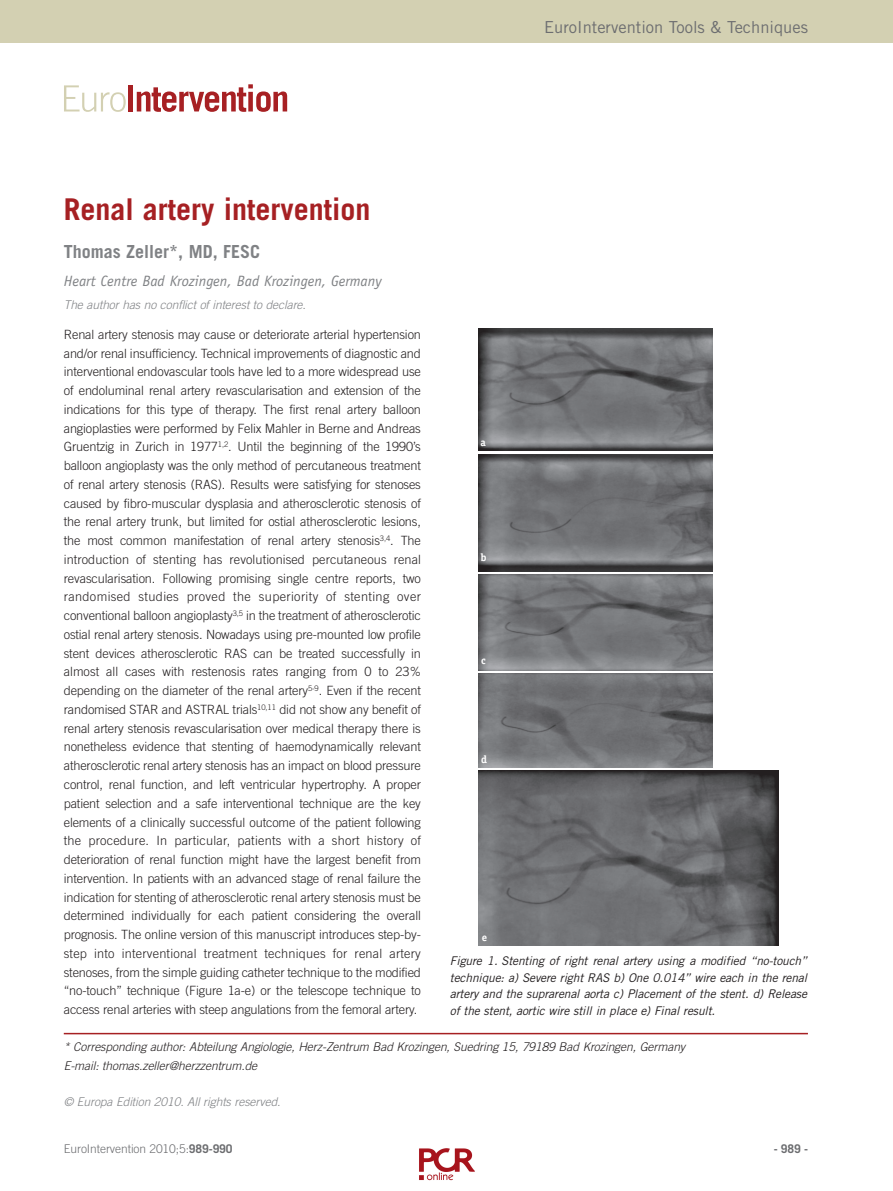
<style>
.page{position:relative;width:893px;height:1191px;background:#fff}
.page>*{position:absolute;margin:0;border:0;box-sizing:border-box;transform-origin:0 0}
.t1{font:700 30px "Trade Gothic LT Std";color:#a62023}
.t2{font:700 18px "Trade Gothic LT Std";color:#808285}
.t3{font:16.5px "Trade Gothic LT Std";color:#6c6d70}
.t4{font:italic 15px "Officina Sans Std";color:#808285}
.t5{font:300 12.75px/18.8px "Trade Gothic LT Std";letter-spacing:-.01em;color:#231f20;text-align:justify}
.t6{font:italic 12px/16.5px "Trade Gothic LT Std";letter-spacing:-.01em;color:#231f20;text-align:justify}
.t7{font:italic 300 12px/18.8px "Trade Gothic LT Std";letter-spacing:-.005em;color:#231f20}
.t8{font:italic 300 12px "Trade Gothic LT Std";letter-spacing:-.005em;color:#808285}
.t9{font:300 12px "Trade Gothic LT Std";letter-spacing:-.005em;color:#6c6d70}
.t10{font:700 12px "Trade Gothic LT Std";color:#6c6d70}
.t11{font:700 10.65px "Officina Serif Std";color:#fff}
.s1{font-weight:700}
</style>
<div class="page">
<svg style="left:478px;top:330px;width:301px;height:531px"></svg>
<div style="left:0;top:0;width:893px;height:43px;background:#d3d0b2"></div>
<hr style="left:64px;top:1032px;width:744px;height:2px;background:#a62023">
<svg style="left:64px;top:85px;width:62px;height:27px"></svg>
<div style="left:128px;top:85px;width:5px;height:26px;background:#a72023"></div>
<svg style="left:137px;top:84px;width:150px;height:28px"></svg>
<img style="left:479px;top:328px;width:234px;height:123px">
<img style="left:479px;top:454px;width:234px;height:117px">
<img style="left:479px;top:574px;width:234px;height:96px">
<img style="left:479px;top:674px;width:234px;height:93px">
<img style="left:479px;top:770px;width:299px;height:175px">
<img style="left:419px;top:1148px;width:56px;height:33px">
<p class="t3" style="left:544px;top:18px;width:265px">EuroIntervention Tools &amp; Techniques</p>
<h1 class="t1" style="left:64px;top:192px;width:308px">Renal artery intervention</h1>
<h2 class="t2" style="left:64px;top:241px;width:198px">Thomas Zeller*, MD, FESC</h2>
<p class="t4" style="left:64px;top:275px;width:319px">Heart Centre Bad Krozingen, Bad Krozingen, Germany</p>
<p class="t8" style="left:64px;top:300px;width:244px">The author has no conflict of interest to declare.</p>
<p class="t5" style="left:64px;top:326px;width:359px">Renal artery stenosis may cause or deteriorate arterial hypertension and/or renal insufficiency. Technical improvements of diagnostic and interventional endovascular tools have led to a more widespread use of endoluminal renal artery revascularisation and extension of the indications for this type of therapy. The first renal artery balloon angioplasties were performed by Felix Mahler in Berne and Andreas Gruentzig in Zurich in 1977<sup>1,2</sup>. Until the beginning of the 1990’s balloon angioplasty was the only method of percutaneous treatment of renal artery stenosis (RAS). Results were satisfying for stenoses caused by fibro-muscular dysplasia and atherosclerotic stenosis of the renal artery trunk, but limited for ostial atherosclerotic lesions, the most common manifestation of renal artery stenosis<sup>3,4</sup>. The introduction of stenting has revolutionised percutaneous renal revascularisation. Following promising single centre reports, two randomised studies proved the superiority of stenting over conventional balloon angioplasty<sup>3,5</sup> in the treatment of atherosclerotic ostial renal artery stenosis. Nowadays using pre-mounted low profile stent devices atherosclerotic RAS can be treated successfully in almost all cases with restenosis rates ranging from 0 to 23% depending on the diameter of the renal artery<sup>5-9</sup>. Even if the recent randomised STAR and ASTRAL trials<sup>10,11</sup> did not show any benefit of renal artery stenosis revascularisation over medical therapy there is nonetheless evidence that stenting of haemodynamically relevant atherosclerotic renal artery stenosis has an impact on blood pressure control, renal function, and left ventricular hypertrophy. A proper patient selection and a safe interventional technique are the key elements of a clinically successful outcome of the patient following the procedure. In particular, patients with a short history of deterioration of renal function might have the largest benefit from intervention. In patients with an advanced stage of renal failure the indication for stenting of atherosclerotic renal artery stenosis must be determined individually for each patient considering the overall prognosis. The online version of this manuscript introduces step-by&shy;step into interventional treatment techniques for renal artery stenoses, from the simple guiding catheter technique to the modified “no-touch” technique (Figure 1a-e) or the telescope technique to access renal arteries with steep angulations from the femoral artery.</p>
<p class="t11" style="left:481px;top:436px;width:7px">a</p>
<p class="t11" style="left:481px;top:551px;width:7px">b</p>
<p class="t11" style="left:481px;top:654px;width:6px">c</p>
<p class="t11" style="left:481px;top:753px;width:7px">d</p>
<p class="t11" style="left:482px;top:931px;width:7px">e</p>
<p class="t6" style="left:450px;top:954px;width:359px">Figure 1. Stenting of right renal artery using a modified “no-touch” technique: a) Severe right RAS b) One 0.014” wire each in the renal artery and the suprarenal aorta c) Placement of the stent. d) Release of the stent, aortic wire still in place e) Final result.</p>
<p class="t7" style="left:64px;top:1038px;width:623px">* Corresponding author: Abteilung Angiologie, Herz-Zentrum Bad Krozingen, Suedring 15, 79189 Bad Krozingen, Germany<br>E-mail: thomas.zeller@herzzentrum.de</p>
<p class="t8" style="left:64px;top:1097px;width:218px">© Europa Edition 2010. All rights reserved.</p>
<p class="t9" style="left:64px;top:1144px;width:170px">EuroIntervention 2010;5:<span class="s1">989-990</span></p>
<p class="t10" style="left:774px;top:1141px;width:36px">- 989 -</p>
</div>
